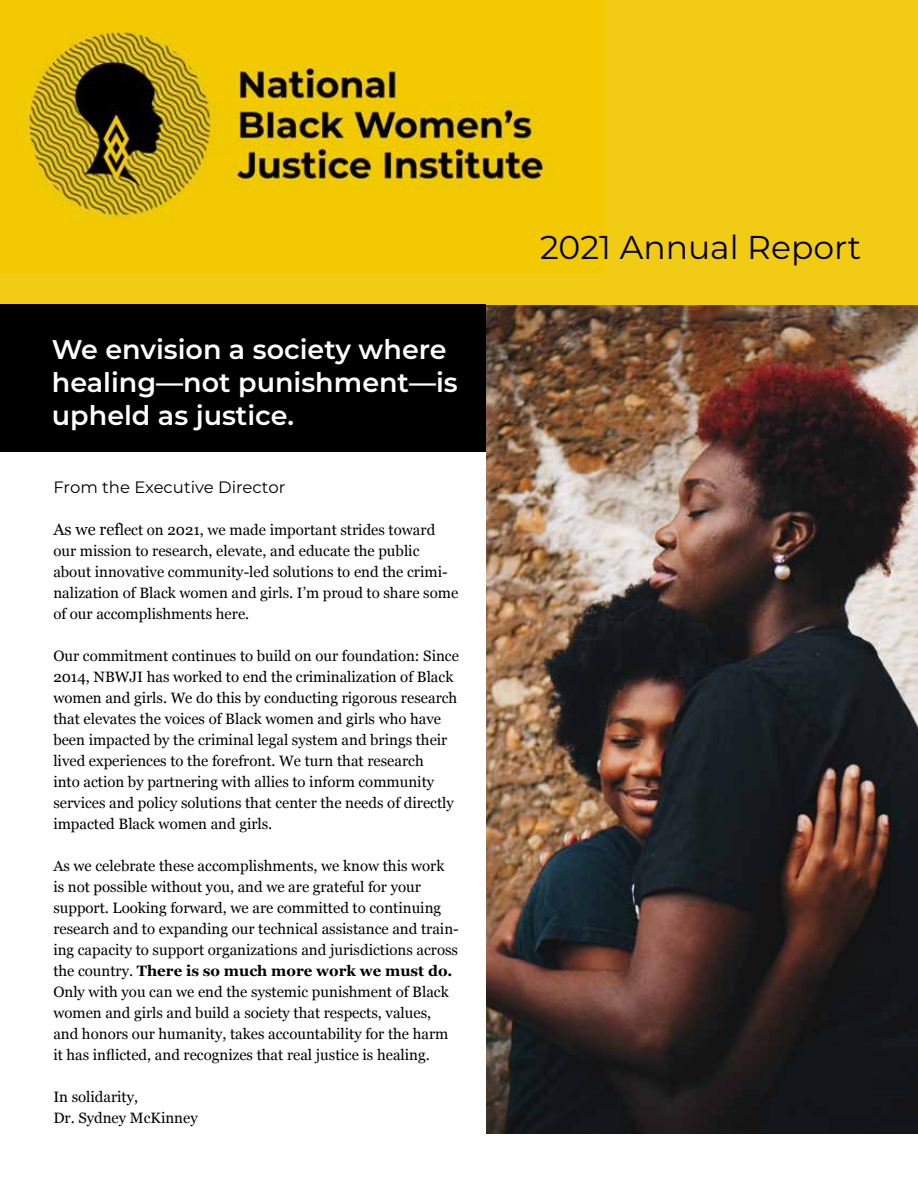
<style>
.page{position:relative;width:918px;height:1188px;background:#fff}
.page>*{position:absolute;margin:0;border:0;box-sizing:border-box;transform-origin:0 0}
.t1{font:33px "Montserrat";color:#000}
.t2{font:600 27px/33px "Montserrat";color:#fff}
.t3{font:16.5px "Montserrat";color:#000}
.t4{font:15px/21px "Georgia";color:#000}
.s1{font-size:16.5px}
.s2{font-weight:700}
</style>
<div class="page">
<img style="left:486px;top:305px;width:432px;height:829px">
<div style="left:0;top:1px;width:918px;height:304px;background:#f2cb15"></div>
<img style="left:0;top:0;width:605px;height:272px">
<div style="left:0;top:305px;width:486px;height:147px;background:#000"></div>
<h2 class="t2" style="left:52px;top:332px;width:407px">We envision a society where healing—not punishment—is upheld as justice.</h2>
<p class="t3" style="left:53px;top:476px;width:233px">From the Executive Director</p>
<p class="t4" style="left:53px;top:519px;width:406px"><span class="s1">As we ref</span>lect on 2021, we made important strides toward our mission to research, elevate, and educate the public about innovative community-led solutions to end the crimi&shy;nalization of Black women and girls. I’m proud to share some of our accomplishments here.</p>
<p class="t4" style="left:53px;top:645px;width:407px">Our commitment continues to build on our foundation: Since 2014, NBWJI has worked to end the criminalization of Black women and girls. We do this by conducting rigorous research that elevates the voices of Black women and girls who have been impacted by the criminal legal system and brings their lived experiences to the forefront. We turn that research<br>into action by partnering with allies to inform community services and policy solutions that center the needs of directly impacted Black women and girls.</p>
<p class="t4" style="left:53px;top:855px;width:407px">As we celebrate these accomplishments, we know this work is not possible without you, and we are grateful for your support. Looking forward, we are committed to continuing research and to expanding our technical assistance and train&shy;ing capacity to support organizations and jurisdictions across the country. <span class="s2">There is so much more work we must do.<br></span>Only with you can we end the systemic punishment of Black women and girls and build a society that respects, values, and honors our humanity, takes accountability for the harm it has inflicted, and recognizes that real justice is healing.</p>
<p class="t4" style="left:53px;top:1086px;width:146px">In solidarity,<br>Dr. Sydney McKinney</p>
<h1 class="t1" style="left:540px;top:225px;width:323px">2021 Annual Report</h1>
</div>
